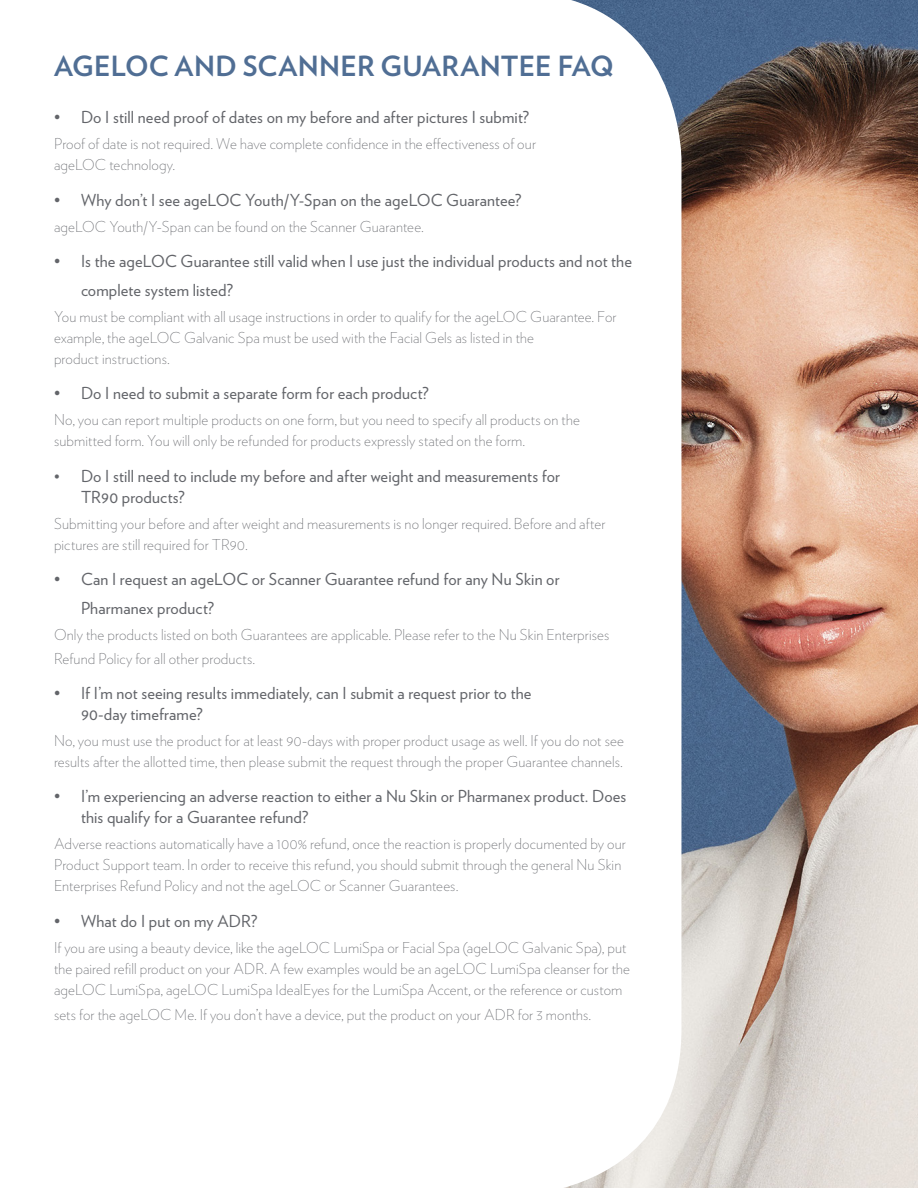
<style>
.page{position:relative;width:918px;height:1188px;background:#fff}
.page>*{position:absolute;margin:0;border:0;box-sizing:border-box;transform-origin:0 0}
.t1{font:700 27.75px "Verlag";letter-spacing:.005em;color:#506e94}
.t2{font:16.5px/21px "Verlag";letter-spacing:.01em;color:#63656a}
.t3{font:200 15px/21px "Verlag";letter-spacing:.01em;color:#63656a}
.s1{font-size:15px}
</style>
<div class="page">
<img style="left:564px;top:0;width:354px;height:1188px">
<p class="t1" style="left:54px;top:45px;width:561px">AGELOC AND SCANNER GUARANTEE FAQ</p>
<p class="t2" style="left:54px;top:106px;width:477px">• Do I still need proof of dates on my before and after pictures I submit?</p>
<p class="t3" style="left:54px;top:133px;width:484px">Proof of date is not required. We have complete confidence in the effectiveness of our ageLOC technology.</p>
<p class="t2" style="left:54px;top:189px;width:469px">• Why don’t I see ageLOC Youth/Y-Span on the ageLOC Guarantee?</p>
<p class="t3" style="left:54px;top:215px;width:371px">ageLOC Youth/Y-Span can be found on the Scanner Guarantee.</p>
<p class="t2" style="left:81px;top:247px;width:553px;line-height:28.3px;text-indent:-27px">• Is the ageLOC Guarantee still valid when I use just the individual products and not the complete system listed?</p>
<p class="t3" style="left:54px;top:305px;width:564px">You must be compliant with all usage instructions in order to qualify for the ageLOC Guarantee. For example, the ageLOC Galvanic Spa must be used with the Facial Gels as listed in the<br>product instructions.</p>
<p class="t2" style="left:54px;top:382px;width:376px">• Do I need to submit a separate form for each product?</p>
<p class="t3" style="left:54px;top:408px;width:527px">No, you can report multiple products on one form, but you need to specify all products on the submitted form. You will only be refunded for products expressly stated on the form.</p>
<p class="t2" style="left:81px;top:464px;width:481px;text-indent:-27px"><span class="s1">•</span> Do I still need to include my before and after weight and measurements for<br>TR90 products?</p>
<p class="t3" style="left:54px;top:512px;width:553px">Submitting your before and after weight and measurements is no longer required. Before and after pictures are still required for TR90.</p>
<p class="t2" style="left:81px;top:564px;width:480px;line-height:28.3px;text-indent:-27px">• Can I request an ageLOC or Scanner Guarantee refund for any Nu Skin or<br>Pharmanex product?</p>
<p class="t3" style="left:54px;top:621px;width:557px;line-height:24px">Only the products listed on both Guarantees are applicable. Please refer to the Nu Skin Enterprises<br>Refund Policy for all other products.</p>
<p class="t2" style="left:81px;top:682px;width:452px;text-indent:-27px">• If I’m not seeing results immediately, can I submit a request prior to the<br>90-day timeframe?</p>
<p class="t3" style="left:54px;top:729px;width:571px">No, you must use the product for at least 90-days with proper product usage as well. If you do not see results after the allotted time, then please submit the request through the proper Guarantee channels.</p>
<p class="t2" style="left:81px;top:785px;width:547px;text-indent:-27px">• I’m experiencing an adverse reaction to either a Nu Skin or Pharmanex product. Does this qualify for a Guarantee refund?</p>
<p class="t3" style="left:54px;top:833px;width:574px">Adverse reactions automatically have a 100% refund, once the reaction is properly documented by our<br>Product Support team. In order to receive this refund, you should submit through the general Nu Skin<br>Enterprises Refund Policy and not the ageLOC or Scanner Guarantees.</p>
<p class="t2" style="left:54px;top:910px;width:205px">• What do I put on my ADR?</p>
<p class="t3" style="left:54px;top:936px;width:578px">If you are using a beauty device, like the ageLOC LumiSpa or Facial Spa (ageLOC Galvanic Spa), put the paired refill product on your ADR. A few examples would be an ageLOC LumiSpa cleanser for the ageLOC LumiSpa, ageLOC LumiSpa IdealEyes for the LumiSpa Accent, or the reference or custom</p>
<p class="t3" style="left:54px;top:1004px;width:538px">sets for the ageLOC Me. If you don’t have a device, put the product on your ADR for 3 months.</p>
</div>
